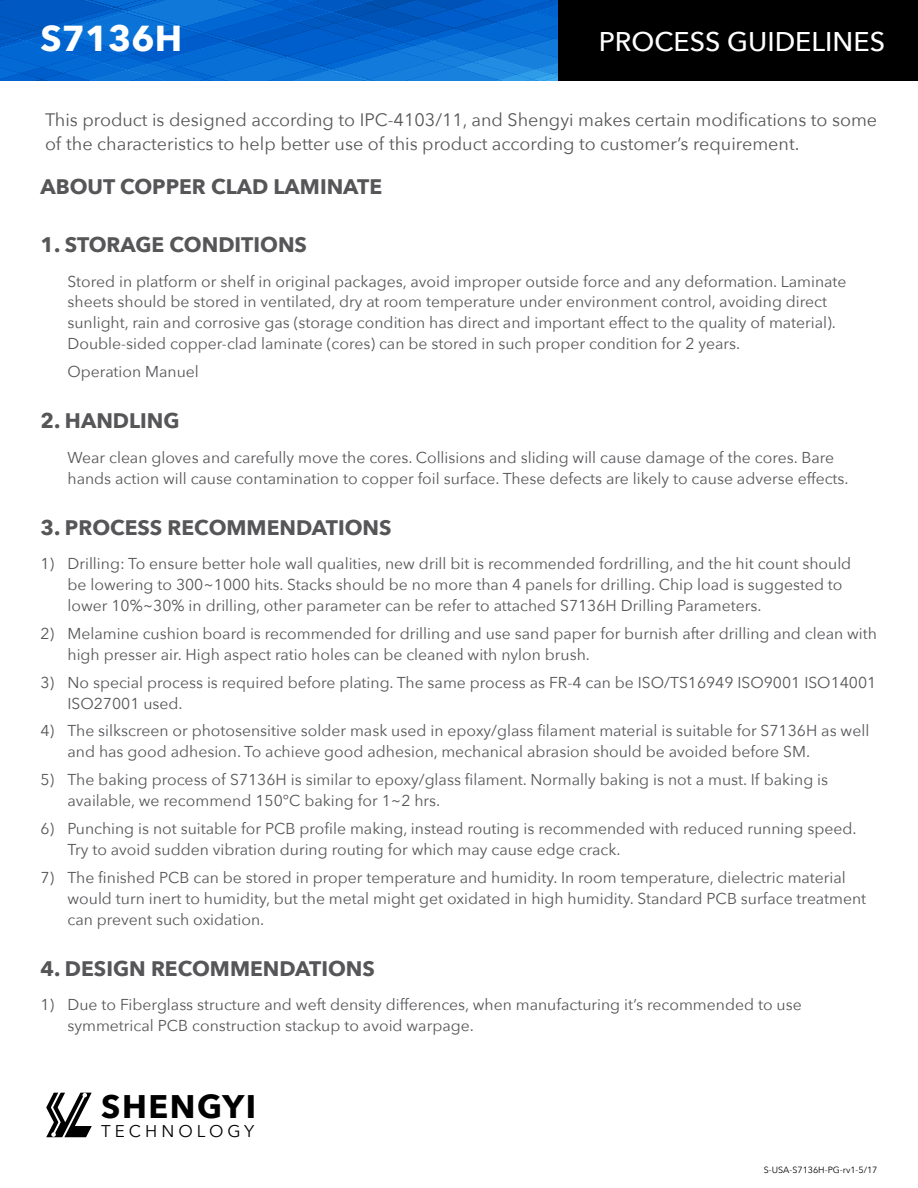
<style>
.page{position:relative;width:918px;height:1188px;background:#fff}
.page>*{position:absolute;margin:0;border:0;box-sizing:border-box;transform-origin:0 0}
.t1{font:700 36px "Avenir Next";color:#fff}
.t2{font:700 32.55px "Avenir Next";letter-spacing:.05em;color:#000}
.t3{font:500 27px "Avenir Next";color:#fff}
.t4{font:700 21px "Avenir Next";color:#565659}
.t5{font:18px/24px "Avenir Next";color:#565659}
.t6{font:16.95px "Avenir Next";letter-spacing:.24em;color:#000}
.t7{font:15.75px/21px "Avenir Next";color:#565659}
.t8{font:9px "Avenir Next";color:#000}
</style>
<div class="page">
<svg style="left:0;top:0;width:558px;height:81px;background:#0668cf"></svg>
<svg style="left:46px;top:1093px;width:46px;height:44px"></svg>
<div style="left:558px;top:0;width:360px;height:81px;background:#000"></div>
<h1 class="t1" style="left:40px;top:7px;width:143px">S7136H</h1>
<h3 class="t3" style="left:599px;top:19px;width:288px">PROCESS GUIDELINES</h3>
<p class="t5" style="left:45px;top:107px;width:834px">This product is designed according to IPC-4103/11, and Shengyi makes certain modifications to some of the characteristics to help better use of this product according to customer’s requirement.</p>
<h3 class="t4" style="left:40px;top:169px;width:343px">ABOUT COPPER CLAD LAMINATE</h3>
<h3 class="t4" style="left:40px;top:226px;width:268px">1. STORAGE CONDITIONS</h3>
<p class="t7" style="left:67px;top:270px;width:780px">Stored in platform or shelf in original packages, avoid improper outside force and any deformation. Laminate sheets should be stored in ventilated, dry at room temperature under environment control, avoiding direct sunlight, rain and corrosive gas (storage condition has direct and important effect to the quality of material).<br>Double-sided copper-clad laminate (cores) can be stored in such proper condition for 2 years.</p>
<p class="t7" style="left:67px;top:361px;width:133px">Operation Manuel</p>
<h3 class="t4" style="left:40px;top:403px;width:141px">2. HANDLING</h3>
<p class="t7" style="left:67px;top:446px;width:783px">Wear clean gloves and carefully move the cores. Collisions and sliding will cause damage of the cores. Bare hands action will cause contamination to copper foil surface. These defects are likely to cause adverse effects.</p>
<h3 class="t4" style="left:40px;top:509px;width:353px">3. PROCESS RECOMMENDATIONS</h3>
<p class="t7" style="left:67px;top:553px;width:785px;text-indent:-27px">1) Drilling: To ensure better hole wall qualities, new drill bit is recommended fordrilling, and the hit count should be lowering to 300~1000 hits. Stacks should be no more than 4 panels for drilling. Chip load is suggested to lower 10%~30% in drilling, other parameter can be refer to attached S7136H Drilling Parameters.</p>
<p class="t7" style="left:67px;top:622px;width:811px;text-indent:-27px">2) Melamine cushion board is recommended for drilling and use sand paper for burnish after drilling and clean with high presser air. High aspect ratio holes can be cleaned with nylon brush.</p>
<p class="t7" style="left:67px;top:671px;width:810px;text-indent:-27px">3) No special process is required before plating. The same process as FR-4 can be ISO/TS16949 ISO9001 ISO14001<br>ISO27001 used.</p>
<p class="t7" style="left:67px;top:720px;width:803px;text-indent:-27px">4) The silkscreen or photosensitive solder mask used in epoxy/glass filament material is suitable for S7136H as well and has good adhesion. To achieve good adhesion, mechanical abrasion should be avoided before SM.</p>
<p class="t7" style="left:67px;top:769px;width:762px;text-indent:-27px">5) The baking process of S7136H is similar to epoxy/glass filament. Normally baking is not a must. If baking is available, we recommend 150℃ baking for 1~2 hrs.</p>
<p class="t7" style="left:67px;top:817px;width:791px;text-indent:-27px">6) Punching is not suitable for PCB profile making, instead routing is recommended with reduced running speed.<br>Try to avoid sudden vibration during routing for which may cause edge crack.</p>
<p class="t7" style="left:67px;top:866px;width:800px;text-indent:-27px">7) The finished PCB can be stored in proper temperature and humidity. In room temperature, dielectric material would turn inert to humidity, but the metal might get oxidated in high humidity. Standard PCB surface treatment can prevent such oxidation.</p>
<h3 class="t4" style="left:40px;top:950px;width:336px">4. DESIGN RECOMMENDATIONS</h3>
<p class="t7" style="left:67px;top:994px;width:736px;text-indent:-27px">1) Due to Fiberglass structure and weft density differences, when manufacturing it’s recommended to use symmetrical PCB construction stackup to avoid warpage.</p>
<h2 class="t2" style="left:101px;top:1079px;width:157px">SHENGYI</h2>
<p class="t6" style="left:101px;top:1117px;width:155px">TECHNOLOGY</p>
<p class="t8" style="left:764px;top:1162px;width:115px">S-USA-S7136H-PG-rv1-5/17</p>
</div>
